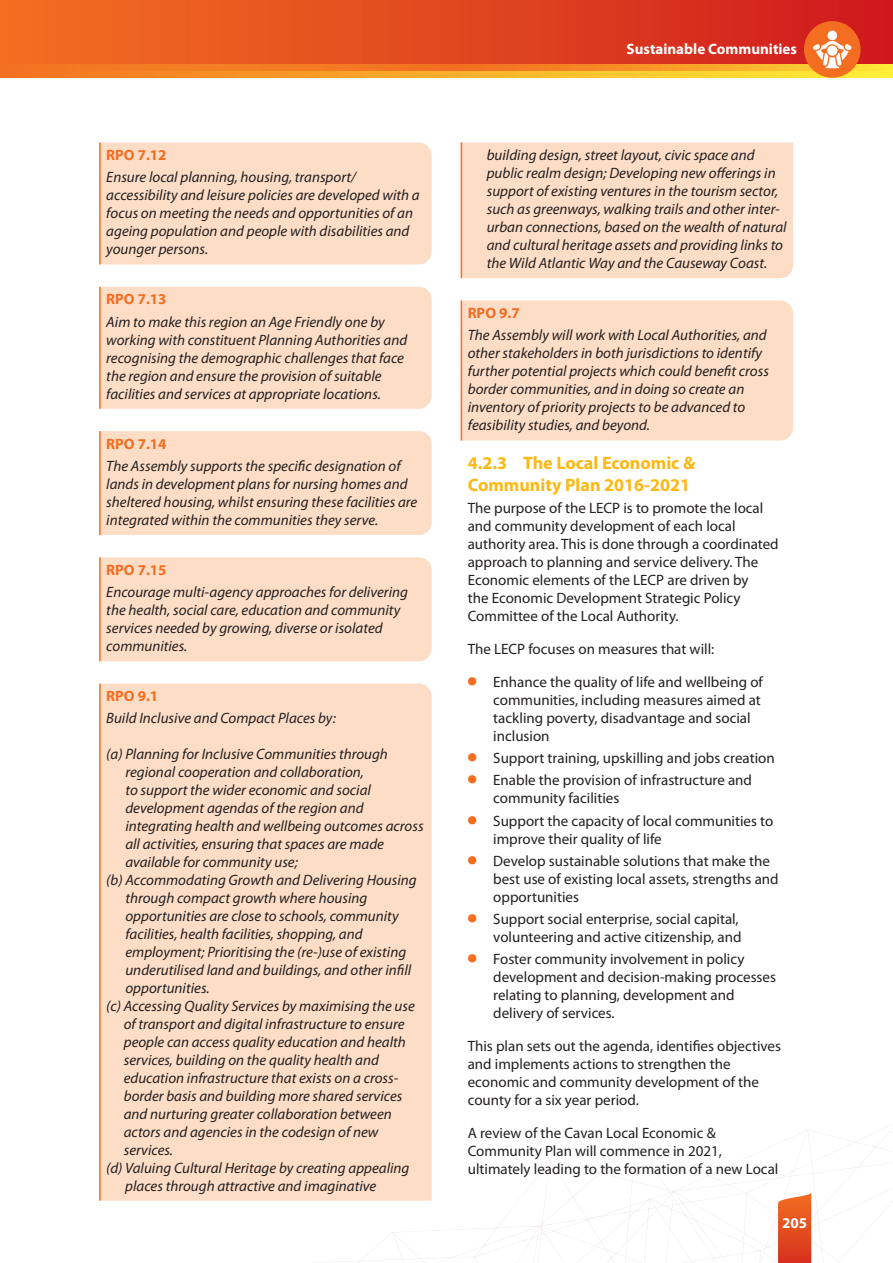
<style>
.page{position:relative;width:893px;height:1263px;background:#fff}
.page>*{position:absolute;margin:0;border:0;box-sizing:border-box;transform-origin:0 0}
.t1{font:700 18px/21.6px "Myriad Pro";color:#fcb814}
.t2{font:italic 15px/18px "Myriad Pro";color:#231f20}
.t3{font:15px/18px "Myriad Pro";color:#231f20}
.t4{font:700 15px "Myriad Pro";color:#f36e21}
.t5{font:700 15px "Myriad Pro";color:#fff}
</style>
<div class="page">
<svg style="left:343px;top:1124px;width:550px;height:139px"></svg>
<div style="left:101px;top:142px;width:331px;height:122px;background:#fdddc6"></div>
<hr style="left:99px;top:142px;width:2px;height:122px;background:#f36e21">
<div style="left:101px;top:287px;width:331px;height:122px;background:#fdddc6"></div>
<hr style="left:99px;top:287px;width:2px;height:122px;background:#f36e21">
<div style="left:101px;top:431px;width:331px;height:104px;background:#fdddc6"></div>
<hr style="left:99px;top:431px;width:2px;height:104px;background:#f36e21">
<div style="left:101px;top:557px;width:331px;height:104px;background:#fdddc6"></div>
<hr style="left:99px;top:557px;width:2px;height:104px;background:#f36e21">
<div style="left:101px;top:684px;width:331px;height:517px;background:#fdddc6"></div>
<hr style="left:99px;top:684px;width:2px;height:517px;background:#f36e21">
<div style="left:462px;top:142px;width:331px;height:136px;background:#fdddc6"></div>
<hr style="left:461px;top:142px;width:1px;height:136px;background:#f36e21">
<div style="left:462px;top:300px;width:331px;height:140px;background:#fdddc6"></div>
<hr style="left:461px;top:300px;width:1px;height:140px;background:#f36e21">
<svg style="left:562px;top:1181px;width:331px;height:82px"></svg>
<div style="left:0;top:0;width:893px;height:64px;background:linear-gradient(to right,#f37121,#cf1b1d)"></div>
<svg style="left:0;top:71px;width:893px;height:6px;background:#faad2b"></svg>
<svg style="left:0;top:64px;width:893px;height:7px;background:#f58925"></svg>
<div style="left:804px;top:21px;width:56px;height:57px;background:#f36e21;border-radius:50%"></div>
<div style="left:827px;top:31px;width:10px;height:9px;background:#fff;border-radius:50%"></div>
<svg style="left:813px;top:41px;width:39px;height:27px"></svg>
<p class="t4" style="left:106px;top:147px;width:62px">RPO 7.12</p>
<p class="t2" style="left:106px;top:168px;width:315px">Ensure local planning, housing, transport/ accessibility and leisure policies are developed with a focus on meeting the needs and opportunities of an ageing population and people with disabilities and younger persons.</p>
<p class="t4" style="left:106px;top:291px;width:62px">RPO 7.13</p>
<p class="t2" style="left:106px;top:312px;width:303px">Aim to make this region an Age Friendly one by working with constituent Planning Authorities and recognising the demographic challenges that face the region and ensure the provision of suitable facilities and services at appropriate locations.</p>
<p class="t4" style="left:106px;top:435px;width:62px">RPO 7.14</p>
<p class="t2" style="left:106px;top:457px;width:313px">The Assembly supports the specific designation of lands in development plans for nursing homes and sheltered housing, whilst ensuring these facilities are integrated within the communities they serve.</p>
<p class="t4" style="left:106px;top:561px;width:62px">RPO 7.15</p>
<p class="t2" style="left:106px;top:583px;width:303px">Encourage multi-agency approaches for delivering the health, social care, education and community services needed by growing, diverse or isolated communities.</p>
<p class="t4" style="left:106px;top:688px;width:53px">RPO 9.1</p>
<p class="t2" style="left:106px;top:709px;width:231px">Build Inclusive and Compact Places by:</p>
<p class="t2" style="left:106px;top:744px;width:283px">(a) Planning for Inclusive Communities through</p>
<p class="t2" style="left:125px;top:762px;width:240px">regional cooperation and collaboration,</p>
<p class="t2" style="left:125px;top:780px;width:247px">to support the wider economic and social</p>
<p class="t2" style="left:125px;top:798px;width:240px">development agendas of the region and</p>
<p class="t2" style="left:125px;top:816px;width:300px">integrating health and wellbeing outcomes across</p>
<p class="t2" style="left:125px;top:834px;width:260px">all activities, ensuring that spaces are made</p>
<p class="t2" style="left:125px;top:852px;width:174px">available for community use;</p>
<p class="t2" style="left:106px;top:870px;width:312px">(b) Accommodating Growth and Delivering Housing</p>
<p class="t2" style="left:125px;top:888px;width:243px">through compact growth where housing</p>
<p class="t2" style="left:125px;top:906px;width:275px">opportunities are close to schools, community</p>
<p class="t2" style="left:125px;top:924px;width:239px">facilities, health facilities, shopping, and</p>
<p class="t2" style="left:125px;top:942px;width:282px">employment; Prioritising the (re-)use of existing</p>
<p class="t2" style="left:125px;top:960px;width:287px">underutilised land and buildings, and other infill</p>
<p class="t2" style="left:125px;top:978px;width:86px">opportunities.</p>
<p class="t2" style="left:106px;top:996px;width:310px">(c) Accessing Quality Services by maximising the use</p>
<p class="t2" style="left:124px;top:1014px;width:282px">of transport and digital infrastructure to ensure</p>
<p class="t2" style="left:124px;top:1032px;width:284px">people can access quality education and health</p>
<p class="t2" style="left:124px;top:1050px;width:257px">services, building on the quality health and</p>
<p class="t2" style="left:124px;top:1068px;width:276px">education infrastructure that exists on a cross-</p>
<p class="t2" style="left:124px;top:1086px;width:280px">border basis and building more shared services</p>
<p class="t2" style="left:124px;top:1104px;width:270px">and nurturing greater collaboration between</p>
<p class="t2" style="left:124px;top:1122px;width:256px">actors and agencies in the codesign of new</p>
<p class="t2" style="left:124px;top:1140px;width:51px">services.</p>
<p class="t2" style="left:106px;top:1158px;width:305px">(d) Valuing Cultural Heritage by creating appealing</p>
<p class="t2" style="left:125px;top:1176px;width:253px">places through attractive and imaginative</p>
<p class="t5" style="left:627px;top:40px;width:172px">Sustainable Communities</p>
<p class="t2" style="left:487px;top:146px;width:301px">building design, street layout, civic space and public realm design; Developing new offerings in support of existing ventures in the tourism sector, such as greenways, walking trails and other inter&shy;urban connections, based on the wealth of natural and cultural heritage assets and providing links to the Wild Atlantic Way and the Causeway Coast.</p>
<p class="t4" style="left:468px;top:305px;width:53px">RPO 9.7</p>
<p class="t2" style="left:468px;top:326px;width:303px">The Assembly will work with Local Authorities, and other stakeholders in both jurisdictions to identify further potential projects which could benefit cross border communities, and in doing so create an inventory of priority projects to be advanced to feasibility studies, and beyond.</p>
<p class="t1" style="left:468px;top:452px;width:229px">4.2.3 The Local Economic &amp;<br>Community Plan 2016-2021</p>
<p class="t3" style="left:468px;top:499px;width:312px">The purpose of the LECP is to promote the local and community development of each local authority area. This is done through a coordinated approach to planning and service delivery. The Economic elements of the LECP are driven by<br>the Economic Development Strategic Policy Committee of the Local Authority.</p>
<p class="t3" style="left:468px;top:640px;width:248px">The LECP focuses on measures that will:</p>
<p class="t3" style="left:493px;top:673px;width:271px;text-indent:-26px"><sup>●</sup> Enhance the quality of life and wellbeing of communities, including measures aimed at tackling poverty, disadvantage and social inclusion</p>
<p class="t3" style="left:468px;top:749px;width:308px"><sup>●</sup> Support training, upskilling and jobs creation</p>
<p class="t3" style="left:493px;top:771px;width:260px;text-indent:-26px"><sup>●</sup> Enable the provision of infrastructure and community facilities</p>
<p class="t3" style="left:493px;top:811px;width:282px;text-indent:-26px"><sup>●</sup> Support the capacity of local communities to improve their quality of life</p>
<p class="t3" style="left:493px;top:852px;width:287px;text-indent:-26px"><sup>●</sup> Develop sustainable solutions that make the best use of existing local assets, strengths and opportunities</p>
<p class="t3" style="left:468px;top:910px;width:275px;text-align:right"><sup>●</sup> Support social enterprise, social capital, volunteering and active citizenship, and</p>
<p class="t3" style="left:493px;top:950px;width:284px;text-indent:-26px"><sup>●</sup> Foster community involvement in policy development and decision-making processes relating to planning, development and delivery of services.</p>
<p class="t3" style="left:468px;top:1037px;width:315px">This plan sets out the agenda, identifies objectives and implements actions to strengthen the economic and community development of the county for a six year period.</p>
<p class="t3" style="left:468px;top:1124px;width:312px">A review of the Cavan Local Economic &amp;<br>Community Plan will commence in 2021, ultimately leading to the formation of a new Local</p>
<p class="t5" style="left:782px;top:1214px;width:26px">205</p>
</div>
